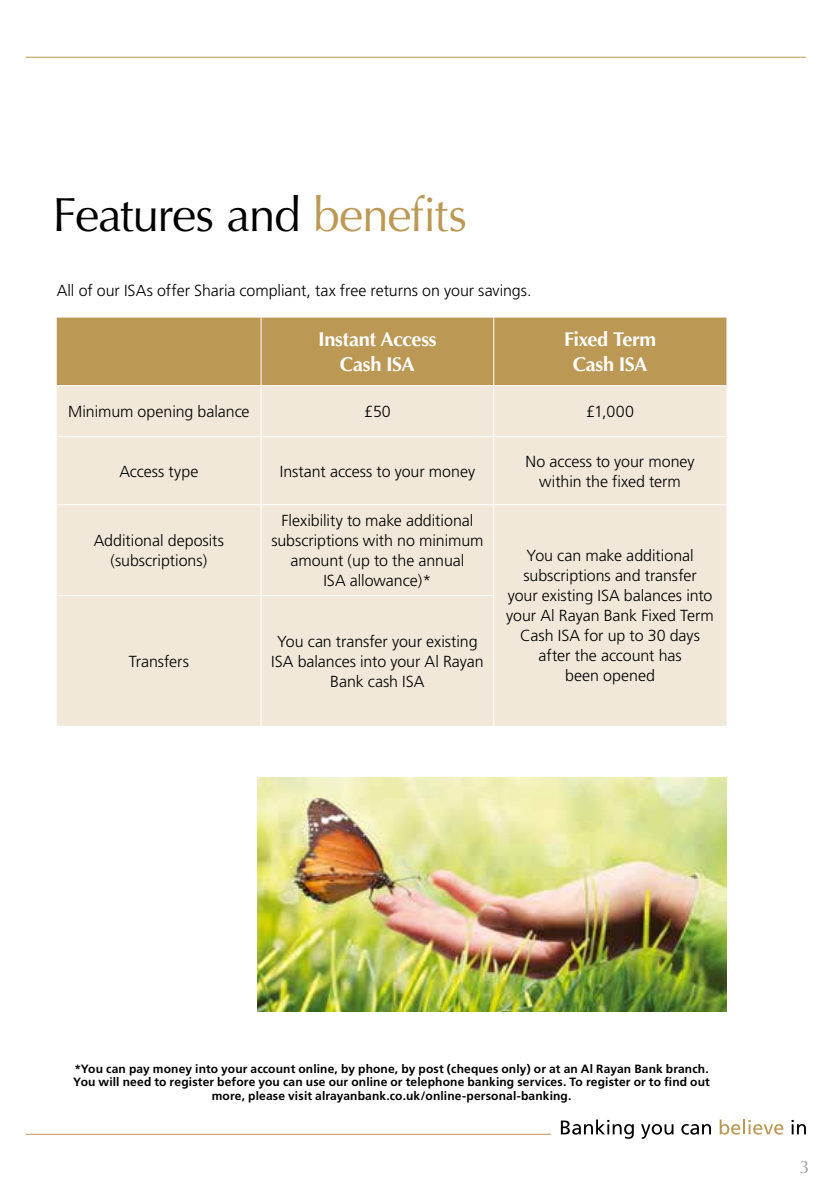
<style>
.page{position:relative;width:840px;height:1191px;background:#fff}
.page>*{position:absolute;margin:0;border:0;box-sizing:border-box;transform-origin:0 0}
.t1{font:48px "Optima";letter-spacing:-.025em;color:#000}
.t2{font:700 20px/25px "Optima";letter-spacing:-.02em;color:#fff;text-align:center}
.t3{font:18px "Optima";color:#9c9d9d}
.t4{font:300 16px/20px "Frutiger";letter-spacing:-.005em;color:#000;text-align:center}
.t5{font:700 12px/13.8px "Frutiger";letter-spacing:.01em;color:#000;text-align:center}
.s1{color:#bc9855}
</style>
<div class="page">
<svg style="left:560px;top:1119px;width:73px;height:19px"></svg>
<svg style="left:641px;top:1124px;width:32px;height:14px"></svg>
<svg style="left:681px;top:1124px;width:29px;height:10px"></svg>
<svg style="left:719px;top:1119px;width:64px;height:15px"></svg>
<svg style="left:791px;top:1120px;width:14px;height:14px"></svg>
<hr style="left:26px;top:1133px;width:524px;height:1px;background:#bc9855">
<hr style="left:26px;top:57px;width:779px;height:1px;background:#bc9855">
<div style="left:57px;top:317px;width:669px;height:68px;background:#bc9855"></div>
<div style="left:57px;top:386px;width:669px;height:340px;background:#f1e8da"></div>
<hr style="left:260px;top:317px;width:1px;height:68px;background:#fff">
<hr style="left:493px;top:317px;width:1px;height:68px;background:#fff">
<hr style="left:260px;top:386px;width:1px;height:50px;background:#fff">
<hr style="left:493px;top:386px;width:1px;height:50px;background:#fff">
<hr style="left:57px;top:436px;width:204px;height:1px;background:#fff">
<hr style="left:261px;top:436px;width:232px;height:1px;background:#fff">
<hr style="left:260px;top:437px;width:1px;height:67px;background:#fff">
<hr style="left:493px;top:436px;width:233px;height:1px;background:#fff">
<hr style="left:493px;top:437px;width:1px;height:67px;background:#fff">
<hr style="left:57px;top:504px;width:204px;height:1px;background:#fff">
<hr style="left:261px;top:504px;width:232px;height:1px;background:#fff">
<hr style="left:260px;top:505px;width:1px;height:90px;background:#fff">
<hr style="left:493px;top:504px;width:233px;height:1px;background:#fff">
<hr style="left:493px;top:505px;width:1px;height:90px;background:#fff">
<hr style="left:57px;top:595px;width:204px;height:1px;background:#fff">
<hr style="left:261px;top:595px;width:233px;height:1px;background:#fff">
<hr style="left:260px;top:596px;width:1px;height:130px;background:#fff">
<hr style="left:493px;top:596px;width:1px;height:130px;background:#fff">
<img style="left:257px;top:777px;width:469px;height:234px">
<h1 class="t1" style="left:52px;top:187px;width:416px">Features and <span class="s1">benefits</span></h1>
<p class="t4" style="left:57px;top:280px;width:476px">All of our ISAs offer Sharia compliant, tax free returns on your savings.</p>
<p class="t2" style="left:318px;top:326px;width:120px">Instant Access<br>Cash ISA</p>
<p class="t2" style="left:564px;top:326px;width:93px">Fixed Term<br>Cash ISA</p>
<p class="t4" style="left:68px;top:402px;width:183px">Minimum opening balance</p>
<p class="t4" style="left:364px;top:402px;width:28px">£50</p>
<p class="t4" style="left:585px;top:402px;width:49px">£1,000</p>
<p class="t4" style="left:119px;top:461px;width:81px">Access type</p>
<p class="t4" style="left:279px;top:461px;width:197px">Instant access to your money</p>
<p class="t4" style="left:525px;top:451px;width:170px">No access to your money within the fixed term</p>
<p class="t4" style="left:94px;top:531px;width:132px">Additional deposits (subscriptions)</p>
<p class="t4" style="left:129px;top:651px;width:62px">Transfers</p>
<p class="t4" style="left:271px;top:511px;width:213px">Flexibility to make additional subscriptions with no minimum amount (up to the annual<br>ISA allowance)*</p>
<p class="t4" style="left:271px;top:631px;width:214px">You can transfer your existing<br>ISA balances into your Al Rayan<br>Bank cash ISA</p>
<p class="t4" style="left:506px;top:546px;width:209px">You can make additional subscriptions and transfer<br>your existing ISA balances into your Al Rayan Bank Fixed Term<br>Cash ISA for up to 30 days after the account has<br>been opened</p>
<p class="t5" style="left:73px;top:1061px;width:637px">*You can pay money into your account online, by phone, by post (cheques only) or at an Al Rayan Bank branch.<br>You will need to register before you can use our online or telephone banking services. To register or to find out more, please visit alrayanbank.co.uk/online-personal-banking.</p>
<p class="t3" style="left:799px;top:1156px;width:12px">3</p>
</div>
